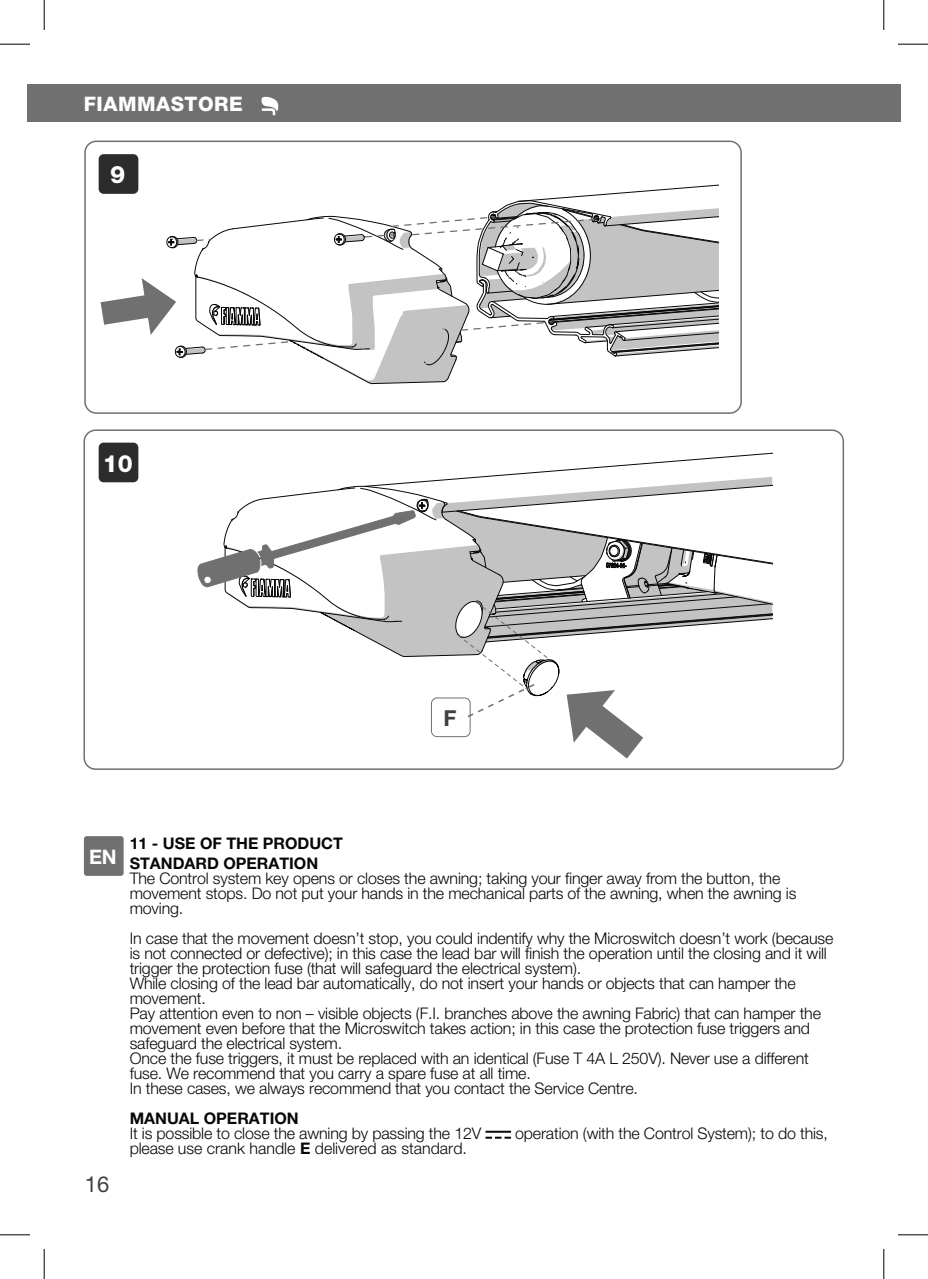
<style>
.page{position:relative;width:928px;height:1279px;background:#fff}
.page>*{position:absolute;margin:0;border:0;box-sizing:border-box;transform-origin:0 0}
.t1{font:800 24px "Helvetica Neue";color:#fff}
.t2{font:800 23.8px "Helvetica Neue";color:#fff}
.t3{font:22px "Helvetica Neue";color:#414141}
.t4{font:700 22px "Helvetica Neue";color:#414141}
.t5{font:800 20px "Helvetica Neue";letter-spacing:.025em;color:#fff}
.t6{font:700 20px "Helvetica Neue";color:#fff}
.t7{font:300 16px/15px "Helvetica Neue";letter-spacing:-.01em;color:#070707}
.t8{font:700 16px/20px "Helvetica Neue";color:#070707}
.s1{font-weight:700}
</style>
<div class="page">
<div style="left:27px;top:84px;width:873px;height:37px;background:#707070"></div>
<div style="left:84px;top:141px;width:657px;height:273px;border:2px solid #707070;border-radius:11px"></div>
<div style="left:83px;top:429px;width:761px;height:341px;border:2px solid #707070;border-radius:11px"></div>
<div style="left:99px;top:154px;width:39px;height:40px;background:#2c2c2c;border-radius:5px"></div>
<div style="left:99px;top:443px;width:39px;height:39px;background:#2c2c2c;border-radius:5px"></div>
<svg style="left:101px;top:154px;width:618px;height:230px"></svg>
<svg style="left:197px;top:452px;width:575px;height:307px"></svg>
<div style="left:84px;top:836px;width:40px;height:40px;background:#707070;border-radius:3px"></div>
<hr style="left:485px;top:1131px;width:26px;height:2px;background:#070707">
<svg style="left:485px;top:1137px;width:26px;height:2px"></svg>
<svg style="left:261px;top:97px;width:17px;height:18px"></svg>
<hr style="left:0;top:44px;width:30px;height:1px;background:#000">
<hr style="left:897px;top:44px;width:30px;height:1px;background:#000">
<hr style="left:0;top:1234px;width:30px;height:1px;background:#000">
<hr style="left:897px;top:1234px;width:30px;height:1px;background:#000">
<hr style="left:44px;top:0;width:1px;height:30px;background:#000">
<hr style="left:44px;top:1249px;width:1px;height:30px;background:#000">
<hr style="left:883px;top:0;width:1px;height:30px;background:#000">
<hr style="left:883px;top:1249px;width:1px;height:30px;background:#000">
<p class="t5" style="left:84px;top:92px;width:160px">FIAMMASTORE</p>
<h1 class="t1" style="left:110px;top:160px;width:17px">9</h1>
<h2 class="t2" style="left:103px;top:449px;width:31px">10</h2>
<h3 class="t4" style="left:443px;top:704px;width:15px">F</h3>
<p class="t6" style="left:89px;top:844px;width:29px">EN</p>
<h3 class="t3" style="left:85px;top:1171px;width:26px">16</h3>
<p class="t8" style="left:130px;top:833px;width:215px">11 - USE OF THE PRODUCT<br>STANDARD OPERATION</p>
<p class="t7" style="left:130px;top:870px;width:668px">The Control system key opens or closes the awning; taking your finger away from the button, the movement stops. Do not put your hands in the mechanical parts of the awning, when the awning is moving.</p>
<p class="t7" style="left:130px;top:930px;width:705px">In case that the movement doesn’t stop, you could indentify why the Microswitch doesn’t work (because is not connected or defective); in this case the lead bar will finish the operation until the closing and it will trigger the protection fuse (that will safeguard the electrical system).<br>While closing of the lead bar automatically, do not insert your hands or objects that can hamper the movement.<br>Pay attention even to non – visible objects (F.I. branches above the awning Fabric) that can hamper the movement even before that the Microswitch takes action; in this case the protection fuse triggers and safeguard the electrical system.<br>Once the fuse triggers, it must be replaced with an identical (Fuse T 4A L 250V). Never use a different fuse. We recommend that you carry a spare fuse at all time.<br>In these cases, we always recommend that you contact the Service Centre.</p>
<p class="t8" style="left:130px;top:1107px;width:170px">MANUAL OPERATION</p>
<p class="t7" style="left:130px;top:1125px;width:353px">It is possible to close the awning by passing the 12V</p>
<p class="t7" style="left:515px;top:1125px;width:314px">operation (with the Control System); to do this,</p>
<p class="t7" style="left:130px;top:1140px;width:339px">please use crank handle <span class="s1">E</span> delivered as standard.</p>
</div>
